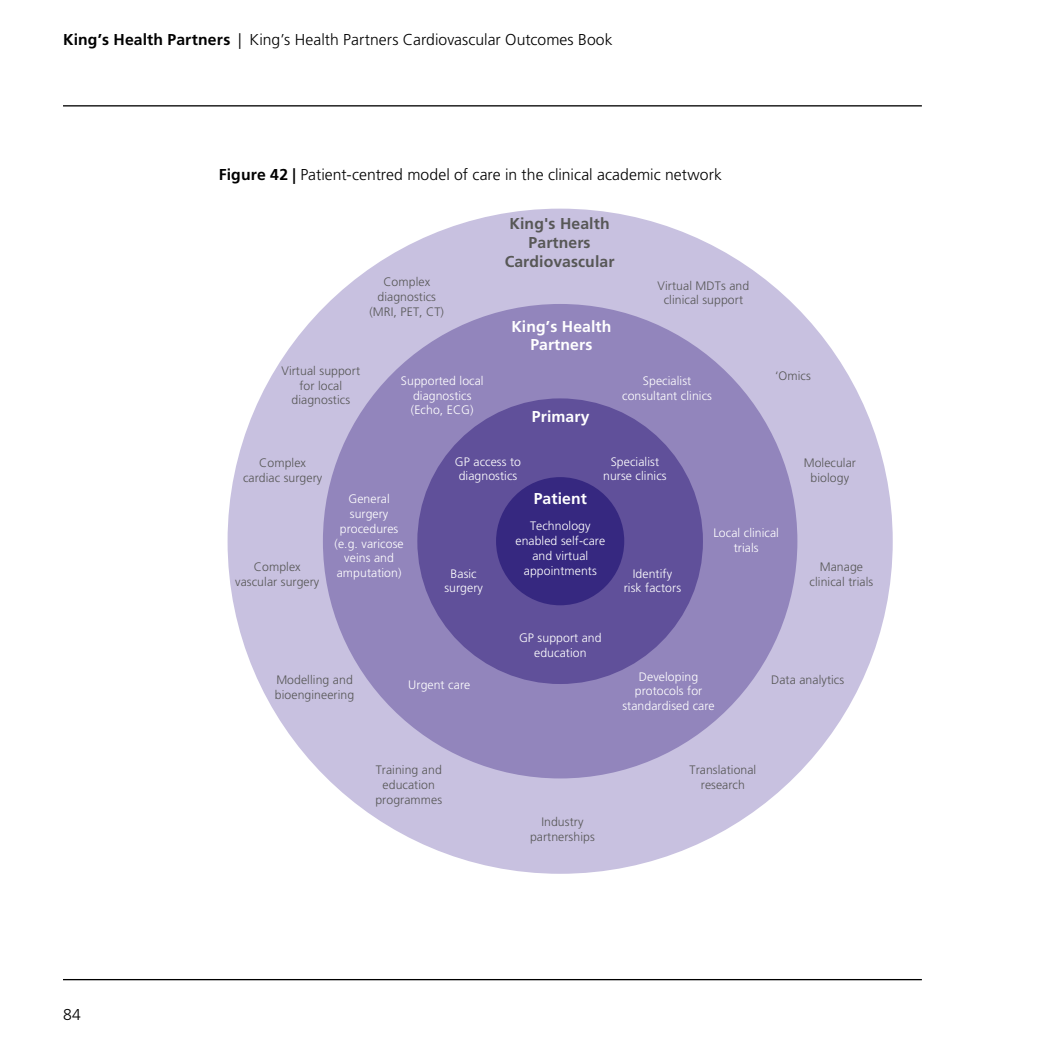
<style>
.page{position:relative;width:1042px;height:1042px;background:#fff}
.page>*{position:absolute;margin:0;border:0;box-sizing:border-box;transform-origin:0 0}
.t1{font:300 15.75px "Frutiger LT Std";letter-spacing:.005em;color:#000}
.t2{font:700 15.75px/18.9px "Frutiger LT Std";letter-spacing:.005em;color:#fff;text-align:center}
.t3{font:700 15.75px/18.9px "Frutiger LT Std";letter-spacing:.005em;color:#575756;text-align:center}
.t4{font:300 12.25px/14.7px "Frutiger LT Std";letter-spacing:.005em;color:#fff;text-align:center}
.t5{font:300 12.25px/14.7px "Frutiger LT Std";letter-spacing:.005em;color:#575756;text-align:center}
.s1{font-weight:700}
</style>
<div class="page">
<hr style="left:63px;top:105px;width:859px;height:1px;background:#000">
<hr style="left:63px;top:979px;width:859px;height:1px;background:#000">
<div style="left:228px;top:209px;width:665px;height:665px;background:#c8c1e0;border-radius:50%"></div>
<div style="left:323px;top:304px;width:474px;height:474px;background:#9285bc;border-radius:50%"></div>
<div style="left:417px;top:398px;width:286px;height:286px;background:#60509a;border-radius:50%"></div>
<div style="left:496px;top:477px;width:128px;height:128px;background:#362880;border-radius:50%"></div>
<p class="t1" style="left:63px;top:30px;width:551px"><span class="s1">King’s Health Partners</span> | King’s Health Partners Cardiovascular Outcomes Book</p>
<p class="t1" style="left:219px;top:166px;width:504px"><span class="s1">Figure 42 |</span> Patient-centred model of care in the clinical academic network</p>
<p class="t3" style="left:505px;top:215px;width:111px">King's Health<br>Partners<br>Cardiovascular</p>
<p class="t5" style="left:369px;top:275px;width:76px">Complex diagnostics (MRI, PET, CT)</p>
<p class="t5" style="left:657px;top:278px;width:93px">Virtual MDTs and clinical support</p>
<p class="t5" style="left:281px;top:363px;width:80px">Virtual support for local diagnostics</p>
<p class="t5" style="left:243px;top:456px;width:81px">Complex cardiac surgery</p>
<p class="t4" style="left:401px;top:373px;width:84px">Supported local diagnostics (Echo, ECG)</p>
<p class="t2" style="left:511px;top:317px;width:102px">King’s Health<br>Partners</p>
<p class="t2" style="left:532px;top:407px;width:59px">Primary</p>
<p class="t4" style="left:622px;top:373px;width:91px">Specialist consultant clinics</p>
<p class="t4" style="left:455px;top:454px;width:68px">GP access to diagnostics</p>
<p class="t4" style="left:603px;top:454px;width:65px">Specialist nurse clinics</p>
<p class="t5" style="left:775px;top:368px;width:37px">‘Omics</p>
<p class="t5" style="left:804px;top:456px;width:54px">Molecular biology</p>
<p class="t5" style="left:235px;top:560px;width:86px">Complex vascular surgery</p>
<p class="t4" style="left:335px;top:492px;width:71px">General surgery procedures (e.g. varicose veins and amputation)</p>
<p class="t4" style="left:444px;top:566px;width:40px">Basic surgery</p>
<p class="t2" style="left:534px;top:489px;width:55px">Patient</p>
<p class="t4" style="left:515px;top:519px;width:91px">Technology enabled self-care and virtual appointments</p>
<p class="t4" style="left:519px;top:630px;width:84px">GP support and education</p>
<p class="t4" style="left:624px;top:566px;width:59px">Identify risk factors</p>
<p class="t4" style="left:713px;top:526px;width:67px">Local clinical trials</p>
<p class="t5" style="left:809px;top:560px;width:65px">Manage clinical trials</p>
<p class="t1" style="left:63px;top:1006px;width:19px">84</p>
<p class="t5" style="left:275px;top:673px;width:81px;text-align:left">Modelling and bioengineering</p>
<p class="t4" style="left:408px;top:678px;width:63px">Urgent care</p>
<p class="t4" style="left:622px;top:669px;width:94px">Developing protocols for standardised care</p>
<p class="t5" style="left:771px;top:673px;width:75px">Data analytics</p>
<p class="t5" style="left:375px;top:763px;width:68px">Training and education programmes</p>
<p class="t5" style="left:530px;top:814px;width:66px">Industry partnerships</p>
<p class="t5" style="left:689px;top:763px;width:68px">Translational research</p>
</div>
